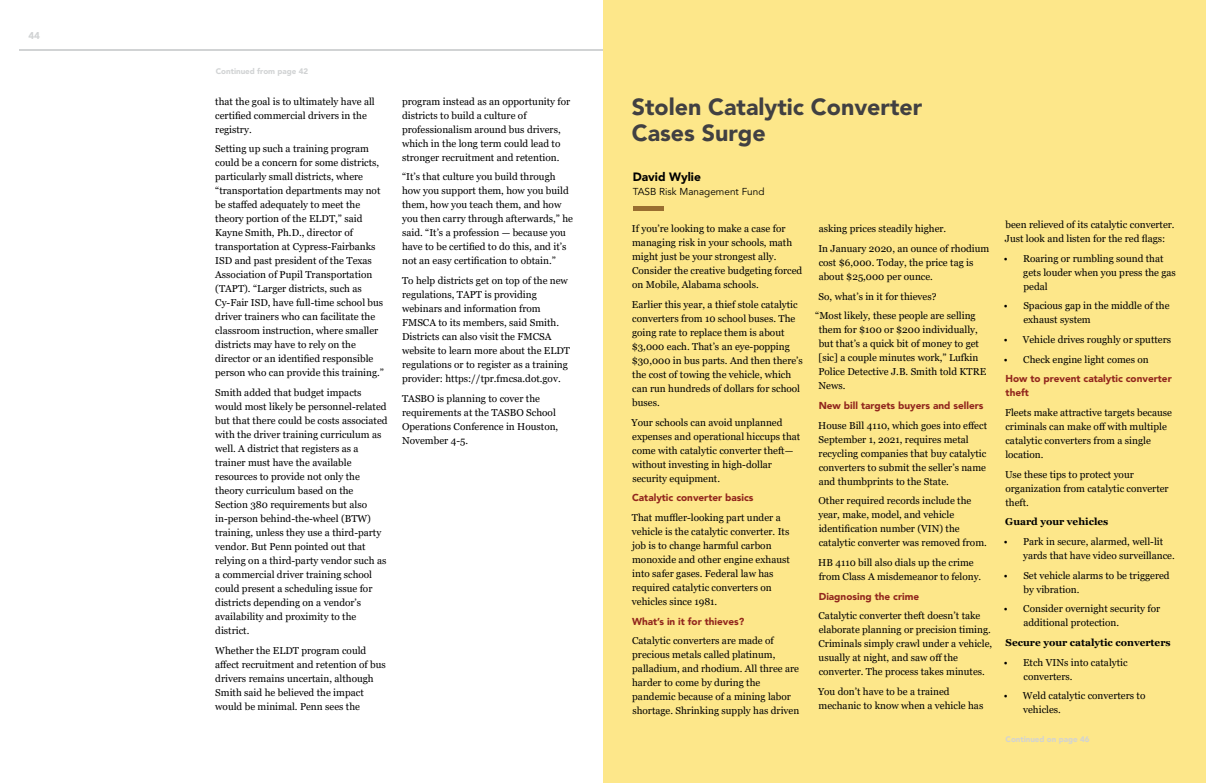
<style>
.page{position:relative;width:1206px;height:783px;background:#fff}
.page>*{position:absolute;margin:0;border:0;box-sizing:border-box;transform-origin:0 0}
.t1{font:900 23.2px/26.5px "Avenir LT Std";color:#414042}
.t2{font:900 12px "Avenir LT Std";color:#000}
.t3{font:10px/14px "Georgia";color:#000}
.t4{font:900 10px/14px "Avenir LT Std";color:#91261d}
.t5{font:700 10px "Georgia";color:#000}
.t6{font:10px "Avenir LT Std";color:#000}
.t7{font:900 9.9px "Avenir LT Std";color:#d1d3d4}
.t8{font:900 8px "Avenir LT Std";color:#d1d3d4}
</style>
<div class="page">
<hr style="left:19px;top:49px;width:584px;height:2px;background:#d1d3d4">
<div style="left:603px;top:0;width:603px;height:783px;background:#fde78a"></div>
<hr style="left:633px;top:206px;width:30px;height:4px;background:#996e30">
<p class="t7" style="left:28px;top:30px;width:13px">44</p>
<p class="t8" style="left:216px;top:67px;width:94px">Continued from page 42</p>
<p class="t3" style="left:215px;top:94px;width:161px">that the goal is to ultimately have all certified commercial drivers in the registry.</p>
<p class="t3" style="left:215px;top:142px;width:170px">Setting up such a training program could be a concern for some districts, particularly small districts, where “transportation departments may not be staffed adequately to meet the theory portion of the ELDT,” said Kayne Smith, Ph.D., director of transportation at Cypress-Fairbanks ISD and past president of the Texas Association of Pupil Transportation (TAPT). “Larger districts, such as Cy-Fair ISD, have full-time school bus driver trainers who can facilitate the classroom instruction, where smaller districts may have to rely on the director or an identified responsible person who can provide this training.”</p>
<p class="t3" style="left:215px;top:386px;width:174px">Smith added that budget impacts would most likely be personnel-related but that there could be costs associated with the driver training curriculum as well. A district that registers as a trainer must have the available resources to provide not only the theory curriculum based on the Section 380 requirements but also in-person behind-the-wheel (BTW) training, unless they use a third-party vendor. But Penn pointed out that relying on a third-party vendor such as a commercial driver training school could present a scheduling issue for districts depending on a vendor’s availability and proximity to the district.</p>
<p class="t3" style="left:215px;top:643px;width:172px">Whether the ELDT program could affect recruitment and retention of bus drivers remains uncertain, although Smith said he believed the impact would be minimal. Penn sees the</p>
<p class="t3" style="left:402px;top:94px;width:170px">program instead as an opportunity for districts to build a culture of professionalism around bus drivers, which in the long term could lead to stronger recruitment and retention.</p>
<p class="t3" style="left:402px;top:170px;width:172px">“It’s that culture you build through how you support them, how you build them, how you teach them, and how you then carry through afterwards,” he said. “It’s a profession — because you have to be certified to do this, and it’s not an easy certification to obtain.”</p>
<p class="t3" style="left:402px;top:274px;width:170px">To help districts get on top of the new regulations, TAPT is providing webinars and information from FMSCA to its members, said Smith.<br>Districts can also visit the FMCSA website to learn more about the ELDT regulations or to register as a training provider: https://tpr.fmcsa.dot.gov.</p>
<p class="t3" style="left:402px;top:391px;width:158px">TASBO is planning to cover the requirements at the TASBO School<br>Operations Conference in Houston,<br>November 4-5.</p>
<h1 class="t1" style="left:632px;top:93px;width:292px">Stolen Catalytic Converter<br>Cases Surge</h1>
<p class="t2" style="left:633px;top:169px;width:70px">David Wylie</p>
<p class="t6" style="left:633px;top:185px;width:133px">TASB Risk Management Fund</p>
<p class="t3" style="left:632px;top:222px;width:172px">If you’re looking to make a case for managing risk in your schools, math might just be your strongest ally.<br>Consider the creative budgeting forced on Mobile, Alabama schools.</p>
<p class="t3" style="left:632px;top:298px;width:173px">Earlier this year, a thief stole catalytic converters from 10 school buses. The going rate to replace them is about $3,000 each. That’s an eye-popping $30,000 in bus parts. And then there’s the cost of towing the vehicle, which can run hundreds of dollars for school buses.</p>
<p class="t3" style="left:632px;top:415px;width:170px">Your schools can avoid unplanned expenses and operational hiccups that come with catalytic converter theft— without investing in high-dollar security equipment.</p>
<p class="t4" style="left:632px;top:491px;width:123px">Catalytic converter basics</p>
<p class="t3" style="left:632px;top:511px;width:159px">That muffler-looking part under a vehicle is the catalytic converter. Its job is to change harmful carbon monoxide and other engine exhaust into safer gases. Federal law has required catalytic converters on vehicles since 1981.</p>
<p class="t4" style="left:632px;top:614px;width:114px">What’s in it for thieves?</p>
<p class="t3" style="left:632px;top:634px;width:169px">Catalytic converters are made of precious metals called platinum, palladium, and rhodium. All three are harder to come by during the pandemic because of a mining labor shortage. Shrinking supply has driven</p>
<p class="t3" style="left:818px;top:219px;width:172px;line-height:19.7px">asking prices steadily higher.<br>In January 2020, an ounce of rhodium</p>
<p class="t3" style="left:819px;top:256px;width:156px">cost $6,000. Today, the price tag is about $25,000 per ounce.</p>
<p class="t3" style="left:815px;top:287px;width:162px;line-height:19.7px;text-indent:3px">So, what’s in it for thieves?<br>“Most likely, these people are selling</p>
<p class="t3" style="left:818px;top:323px;width:169px">them for $100 or $200 individually, but that’s a quick bit of money to get [sic] a couple minutes work,” Lufkin<br>Police Detective J.B. Smith told KTRE<br>News.</p>
<p class="t4" style="left:819px;top:399px;width:166px">New bill targets buyers and sellers</p>
<p class="t3" style="left:818px;top:418px;width:170px">House Bill 4110, which goes into effect September 1, 2021, requires metal recycling companies that buy catalytic converters to submit the seller’s name and thumbprints to the State.</p>
<p class="t3" style="left:818px;top:494px;width:170px">Other required records include the year, make, model, and vehicle identification number (VIN) the catalytic converter was removed from.</p>
<p class="t3" style="left:818px;top:556px;width:165px">HB 4110 bill also dials up the crime from Class A misdemeanor to felony.</p>
<p class="t4" style="left:819px;top:589px;width:102px">Diagnosing the crime</p>
<p class="t3" style="left:819px;top:609px;width:175px">Catalytic converter theft doesn’t take elaborate planning or precision timing.<br>Criminals simply crawl under a vehicle, usually at night, and saw off the converter. The process takes minutes.</p>
<p class="t3" style="left:818px;top:685px;width:167px">You don’t have to be a trained mechanic to know when a vehicle has</p>
<p class="t3" style="left:1005px;top:218px;width:171px">been relieved of its catalytic converter.<br>Just look and listen for the red flags:</p>
<p class="t3" style="left:1023px;top:251px;width:154px;text-indent:-19px">• Roaring or rumbling sound that gets louder when you press the gas pedal</p>
<p class="t3" style="left:1023px;top:299px;width:148px;text-indent:-20px">• Spacious gap in the middle of the exhaust system</p>
<p class="t3" style="left:1004px;top:333px;width:169px">• Vehicle drives roughly or sputters</p>
<p class="t3" style="left:1004px;top:352px;width:146px">• Check engine light comes on</p>
<p class="t4" style="left:1005px;top:372px;width:168px">How to prevent catalytic converter theft</p>
<p class="t3" style="left:1005px;top:406px;width:168px">Fleets make attractive targets because criminals can make off with multiple catalytic converters from a single location.</p>
<p class="t3" style="left:1005px;top:467px;width:165px">Use these tips to protect your organization from catalytic converter theft.</p>
<p class="t5" style="left:1005px;top:515px;width:104px">Guard your vehicles</p>
<p class="t3" style="left:1023px;top:535px;width:153px;text-indent:-19px">• Park in secure, alarmed, well-lit yards that have video surveillance.</p>
<p class="t3" style="left:1023px;top:568px;width:148px;text-indent:-20px">• Set vehicle alarms to be triggered by vibration.</p>
<p class="t3" style="left:1023px;top:602px;width:138px;text-indent:-19px">• Consider overnight security for additional protection.</p>
<p class="t5" style="left:1006px;top:636px;width:167px">Secure your catalytic converters</p>
<p class="t3" style="left:1023px;top:655px;width:106px;text-indent:-20px">• Etch VINs into catalytic converters.</p>
<p class="t3" style="left:1023px;top:689px;width:124px;text-indent:-19px">• Weld catalytic converters to vehicles.</p>
<p class="t8" style="left:1006px;top:734px;width:86px">Continued on page 46</p>
</div>
